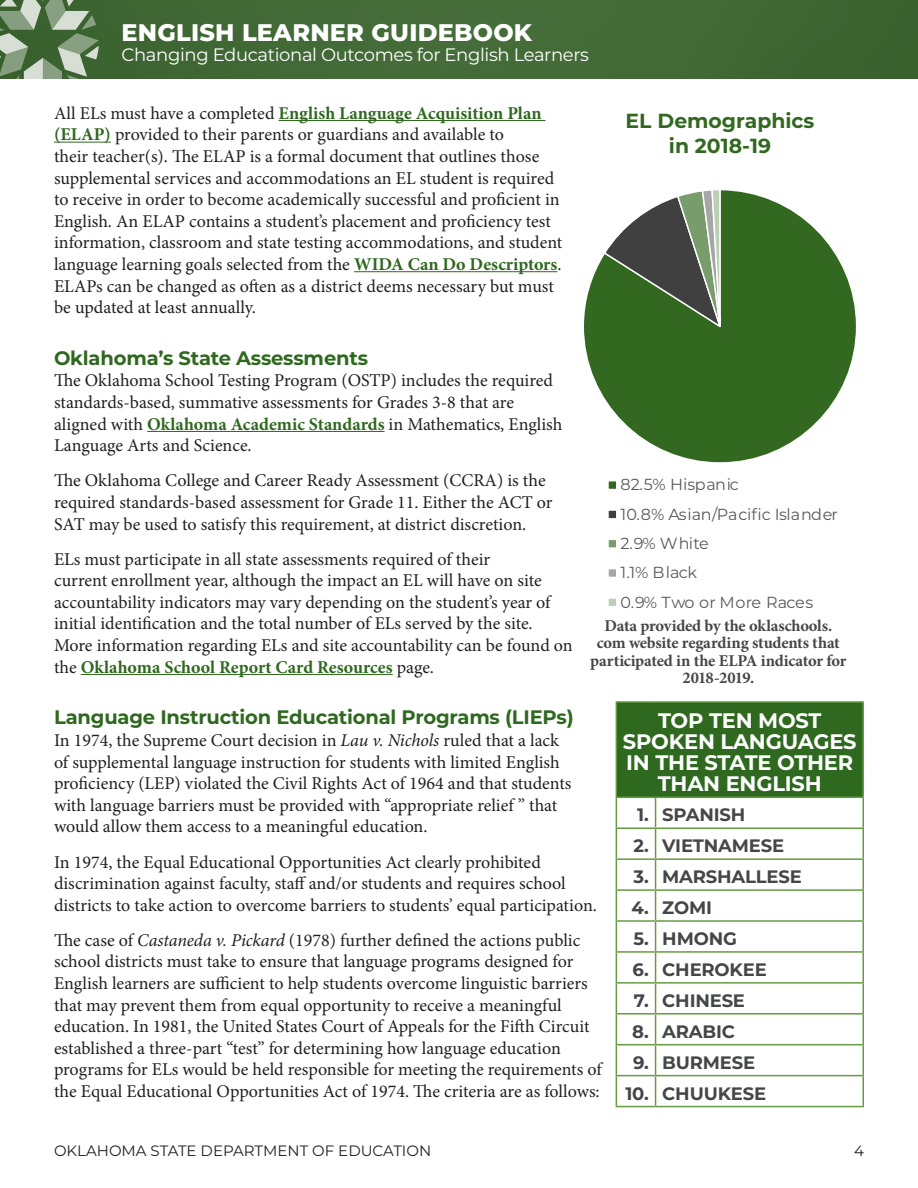
<style>
.page{position:relative;width:918px;height:1188px;background:#fff}
.page>*{position:absolute;margin:0;border:0;box-sizing:border-box;transform-origin:0 0}
.t1{font:800 24px "Montserrat";letter-spacing:.01em;color:#fff}
.Paragraph_Style_2{font:700 21px/21px "Montserrat";letter-spacing:-.01em;color:#fff;text-align:center}
.t2{font:700 20.4px/24.8px "Montserrat";color:#326820;text-align:center}
.H3{font:700 19.5px "Montserrat";letter-spacing:-.01em;color:#2f681f}
.Body_Text{font:18px/21.6px "Minion Pro";color:#231f20}
.Header_2{font:700 18px "Montserrat";letter-spacing:-.01em;color:#454647}
.t3{font:18px "Montserrat";letter-spacing:-.02em;color:#fff}
.H5_-_Resources{font:700 16.5px/17.4px "Minion Pro";letter-spacing:-.015em;color:#454647;text-align:center}
.t4{font:16.05px/29.4px "Montserrat";letter-spacing:.005em;color:#595959}
.t5{font:15px "Montserrat";color:#231f20}
.s1{font-weight:700;color:#2f681f}
.s2{font-style:italic}
</style>
<div class="page">
<div style="left:0;top:0;width:918px;height:79px;background:#426a37"></div>
<svg style="left:0;top:0;width:99px;height:79px"></svg>
<hr style="left:279px;top:120px;width:266px;height:1px;background:#2f681f">
<hr style="left:54px;top:142px;width:57px;height:1px;background:#2f681f">
<hr style="left:354px;top:271px;width:203px;height:1px;background:#2f681f">
<hr style="left:147px;top:431px;width:238px;height:1px;background:#2f681f">
<hr style="left:81px;top:674px;width:312px;height:1px;background:#2f681f">
<svg style="left:584px;top:190px;width:272px;height:273px"></svg>
<svg style="left:603px;top:190px;width:121px;height:187px;background:#5d7a54"></svg>
<div style="left:608px;top:481px;width:9px;height:9px;background:#326820"></div>
<div style="left:607px;top:480px;width:10px;height:10px;border:1px solid #fff"></div>
<div style="left:608px;top:510px;width:9px;height:9px;background:#404040"></div>
<div style="left:607px;top:509px;width:10px;height:11px;border:1px solid #fff"></div>
<div style="left:608px;top:539px;width:9px;height:9px;background:#789c6c"></div>
<div style="left:607px;top:539px;width:10px;height:10px;border:1px solid #fff"></div>
<div style="left:608px;top:569px;width:9px;height:8px;background:#a6a6a6"></div>
<div style="left:607px;top:568px;width:10px;height:10px;border:1px solid #fff"></div>
<div style="left:608px;top:598px;width:9px;height:9px;background:#bdceb7"></div>
<div style="left:607px;top:597px;width:10px;height:10px;border:1px solid #fff"></div>
<div style="left:616px;top:702px;width:247px;height:95px;background:#2f681f"></div>
<hr style="left:862px;top:798px;width:2px;height:29px;background:#669c41">
<hr style="left:616px;top:827px;width:40px;height:2px;background:#669c41">
<hr style="left:656px;top:827px;width:208px;height:2px;background:#669c41">
<hr style="left:862px;top:829px;width:2px;height:29px;background:#669c41">
<hr style="left:616px;top:858px;width:40px;height:2px;background:#669c41">
<hr style="left:656px;top:858px;width:208px;height:2px;background:#669c41">
<hr style="left:862px;top:860px;width:2px;height:29px;background:#669c41">
<hr style="left:616px;top:889px;width:40px;height:2px;background:#669c41">
<hr style="left:656px;top:889px;width:208px;height:2px;background:#669c41">
<hr style="left:862px;top:891px;width:2px;height:29px;background:#669c41">
<hr style="left:616px;top:920px;width:40px;height:2px;background:#669c41">
<hr style="left:656px;top:920px;width:208px;height:2px;background:#669c41">
<hr style="left:862px;top:922px;width:2px;height:29px;background:#669c41">
<hr style="left:616px;top:951px;width:40px;height:2px;background:#669c41">
<hr style="left:656px;top:951px;width:208px;height:2px;background:#669c41">
<hr style="left:862px;top:953px;width:2px;height:29px;background:#669c41">
<hr style="left:616px;top:982px;width:40px;height:2px;background:#669c41">
<hr style="left:656px;top:982px;width:208px;height:2px;background:#669c41">
<hr style="left:862px;top:984px;width:2px;height:29px;background:#669c41">
<hr style="left:616px;top:1013px;width:40px;height:2px;background:#669c41">
<svg style="left:616px;top:798px;width:1px;height:246px"></svg>
<hr style="left:656px;top:1013px;width:208px;height:2px;background:#669c41">
<svg style="left:655px;top:798px;width:1px;height:246px"></svg>
<hr style="left:862px;top:1015px;width:2px;height:29px;background:#669c41">
<hr style="left:616px;top:1044px;width:40px;height:1px;background:#669c41">
<hr style="left:616px;top:1045px;width:1px;height:30px;background:#669c41">
<hr style="left:656px;top:1044px;width:208px;height:1px;background:#669c41">
<hr style="left:655px;top:1045px;width:1px;height:30px;background:#669c41">
<hr style="left:862px;top:1045px;width:2px;height:30px;background:#669c41">
<hr style="left:616px;top:1075px;width:40px;height:1px;background:#669c41">
<hr style="left:616px;top:1076px;width:1px;height:30px;background:#669c41">
<hr style="left:656px;top:1075px;width:208px;height:1px;background:#669c41">
<hr style="left:655px;top:1076px;width:1px;height:30px;background:#669c41">
<hr style="left:862px;top:1076px;width:2px;height:30px;background:#669c41">
<hr style="left:616px;top:1106px;width:40px;height:1px;background:#669c41">
<hr style="left:656px;top:1106px;width:208px;height:1px;background:#669c41">
<hr style="left:616px;top:701px;width:40px;height:2px;background:#669c41">
<hr style="left:616px;top:703px;width:1px;height:94px;background:#669c41">
<hr style="left:656px;top:701px;width:208px;height:2px;background:#669c41">
<hr style="left:862px;top:703px;width:2px;height:94px;background:#669c41">
<hr style="left:616px;top:797px;width:40px;height:1px;background:#669c41">
<hr style="left:656px;top:797px;width:208px;height:1px;background:#669c41">
<h1 class="t1" style="left:122px;top:15px;width:412px">ENGLISH LEARNER GUIDEBOOK</h1>
<p class="t3" style="left:122px;top:42px;width:469px">Changing Educational Outcomes for English Learners</p>
<p class="Body_Text" style="left:54px;top:102px;width:510px">All ELs must have a completed <span class="s1">English Language Acquisition Plan (ELAP)</span> provided to their parents or guardians and available to<br>their teacher(s). The ELAP is a formal document that outlines those supplemental services and accommodations an EL student is required to receive in order to become academically successful and proficient in English. An ELAP contains a student’s placement and proficiency test information, classroom and state testing accommodations, and student language learning goals selected from the <span class="s1">WIDA Can Do Descriptors</span>.<br>ELAPs can be changed as often as a district deems necessary but must be updated at least annually.</p>
<p class="H3" style="left:54px;top:344px;width:316px">Oklahoma’s State Assessments</p>
<p class="Body_Text" style="left:54px;top:370px;width:510px">The Oklahoma School Testing Program (OSTP) includes the required standards-based, summative assessments for Grades 3-8 that are aligned with <span class="s1">Oklahoma Academic Standards</span> in Mathematics, English Language Arts and Science.</p>
<p class="Body_Text" style="left:54px;top:470px;width:500px">The Oklahoma College and Career Ready Assessment (CCRA) is the required standards-based assessment for Grade 11. Either the ACT or<br>SAT may be used to satisfy this requirement, at district discretion.</p>
<p class="Body_Text" style="left:54px;top:548px;width:520px">ELs must participate in all state assessments required of their<br>current enrollment year, although the impact an EL will have on site accountability indicators may vary depending on the student’s year of initial identification and the total number of ELs served by the site.<br>More information regarding ELs and site accountability can be found on the <span class="s1">Oklahoma School Report Card Resources</span> page.</p>
<p class="H3" style="left:54px;top:703px;width:521px">Language Instruction Educational Programs (LIEPs)</p>
<p class="Body_Text" style="left:54px;top:730px;width:519px">In 1974, the Supreme Court decision in <span class="s2">Lau v. Nichols</span> ruled that a lack of supplemental language instruction for students with limited English proficiency (LEP) violated the Civil Rights Act of 1964 and that students with language barriers must be provided with “appropriate relief ” that would allow them access to a meaningful education.</p>
<p class="Body_Text" style="left:54px;top:851px;width:544px">In 1974, the Equal Educational Opportunities Act clearly prohibited discrimination against faculty, staff and/or students and requires school districts to take action to overcome barriers to students’ equal participation.</p>
<p class="Body_Text" style="left:54px;top:929px;width:549px">The case of <span class="s2">Castaneda v. Pickard</span> (1978) further defined the actions public school districts must take to ensure that language programs designed for English learners are sufficient to help students overcome linguistic barriers that may prevent them from equal opportunity to receive a meaningful education. In 1981, the United States Court of Appeals for the Fifth Circuit established a three-part “test” for determining how language education programs for ELs would be held responsible for meeting the requirements of the Equal Educational Opportunities Act of 1974. The criteria are as follows:</p>
<p class="t2" style="left:626px;top:108px;width:190px">EL Demographics in 2018-19</p>
<p class="t4" style="left:621px;top:469px;width:219px">82.5% Hispanic<br>10.8% Asian/Pacific Islander<br>2.9% White<br>1.1% Black<br>0.9% Two or More Races</p>
<p class="H5_-_Resources" style="left:590px;top:616px;width:258px">Data provided by the oklaschools. com website regarding students that participated in the ELPA indicator for<br>2018-2019.</p>
<p class="Paragraph_Style_2" style="left:623px;top:709px;width:235px">TOP TEN MOST<br>SPOKEN LANGUAGES<br>IN THE STATE OTHER<br>THAN ENGLISH</p>
<h2 class="Header_2" style="left:637px;top:802px;width:12px">1.</h2>
<h2 class="Header_2" style="left:662px;top:802px;width:85px">SPANISH</h2>
<h2 class="Header_2" style="left:633px;top:833px;width:16px">2.</h2>
<h2 class="Header_2" style="left:662px;top:833px;width:123px">VIETNAMESE</h2>
<h2 class="Header_2" style="left:634px;top:864px;width:15px">3.</h2>
<h2 class="Header_2" style="left:662px;top:864px;width:141px">MARSHALLESE</h2>
<h2 class="Header_2" style="left:632px;top:895px;width:18px">4.</h2>
<h2 class="Header_2" style="left:662px;top:895px;width:51px">ZOMI</h2>
<h2 class="Header_2" style="left:634px;top:926px;width:16px">5.</h2>
<h2 class="Header_2" style="left:662px;top:926px;width:76px">HMONG</h2>
<h2 class="Header_2" style="left:633px;top:957px;width:16px">6.</h2>
<h2 class="Header_2" style="left:662px;top:957px;width:106px">CHEROKEE</h2>
<h2 class="Header_2" style="left:634px;top:988px;width:15px">7.</h2>
<h2 class="Header_2" style="left:662px;top:988px;width:84px">CHINESE</h2>
<h2 class="Header_2" style="left:632px;top:1019px;width:17px">8.</h2>
<h2 class="Header_2" style="left:662px;top:1019px;width:74px">ARABIC</h2>
<h2 class="Header_2" style="left:633px;top:1050px;width:16px">9.</h2>
<h2 class="Header_2" style="left:662px;top:1050px;width:94px">BURMESE</h2>
<h2 class="Header_2" style="left:625px;top:1080px;width:24px">10.</h2>
<h2 class="Header_2" style="left:662px;top:1080px;width:105px">CHUUKESE</h2>
<p class="t5" style="left:54px;top:1140px;width:379px">OKLAHOMA STATE DEPARTMENT OF EDUCATION</p>
<p class="t5" style="left:854px;top:1140px;width:11px">4</p>
</div>
